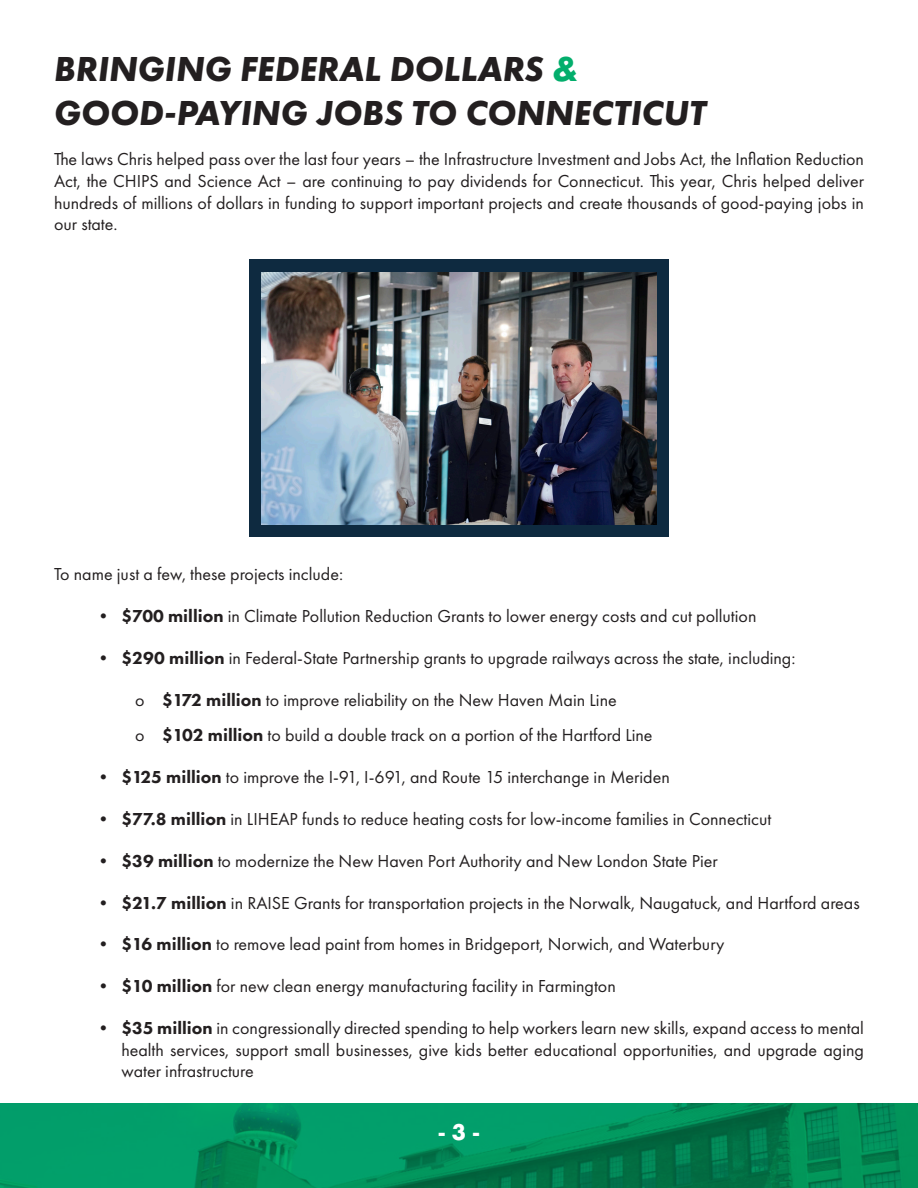
<style>
.page{position:relative;width:918px;height:1188px;background:#fff}
.page>*{position:absolute;margin:0;border:0;box-sizing:border-box;transform-origin:0 0}
.t1{font:italic 700 36px "Futura PT";color:#231f20}
.t2{font:700 21px "Futura";color:#fff}
.t3{font:18px/21.6px "Futura PT";color:#231f20;text-align:justify}
.s1{color:#03ae6c}
.s2{font-weight:800}
</style>
<div class="page">
<img style="left:0;top:1104px;width:918px;height:84px">
<div style="left:249px;top:260px;width:420px;height:277px;background:#0e2a40"></div>
<img style="left:262px;top:273px;width:394px;height:251px">
<p class="t1" style="left:54px;top:47px;width:525px">BRINGING FEDERAL DOLLARS <span class="s1">&amp;</span></p>
<p class="t1" style="left:54px;top:90px;width:654px">GOOD-PAYING JOBS TO CONNECTICUT</p>
<p class="t3" style="left:54px;top:149px;width:812px">The laws Chris helped pass over the last four years – the Infrastructure Investment and Jobs Act, the Inflation Reduction Act, the CHIPS and Science Act – are continuing to pay dividends for Connecticut. This year, Chris helped deliver hundreds of millions of dollars in funding to support important projects and create thousands of good-paying jobs in our state.</p>
<p class="t3" style="left:54px;top:564px;width:291px">To name just a few, these projects include:</p>
<p class="t3" style="left:94px;top:605px;width:663px"><span class="s2">• $700 million</span> in Climate Pollution Reduction Grants to lower energy costs and cut pollution</p>
<p class="t3" style="left:94px;top:647px;width:703px"><span class="s2">• $290 million</span> in Federal-State Partnership grants to upgrade railways across the state, including:</p>
<p class="t3" style="left:135px;top:689px;width:483px">o <span class="s2">$172 million</span> to improve reliability on the New Haven Main Line</p>
<p class="t3" style="left:135px;top:724px;width:519px">o <span class="s2">$102 million</span> to build a double track on a portion of the Hartford Line</p>
<p class="t3" style="left:94px;top:766px;width:577px"><span class="s2">• $125 million</span> to improve the I-91, I-691, and Route 15 interchange in Meriden</p>
<p class="t3" style="left:94px;top:808px;width:678px"><span class="s2">• $77.8 million</span> in LIHEAP funds to reduce heating costs for low-income families in Connecticut</p>
<p class="t3" style="left:94px;top:850px;width:625px"><span class="s2">• $39 million</span> to modernize the New Haven Port Authority and New London State Pier</p>
<p class="t3" style="left:94px;top:892px;width:767px"><span class="s2">• $21.7 million</span> in RAISE Grants for transportation projects in the Norwalk, Naugatuck, and Hartford areas</p>
<p class="t3" style="left:94px;top:934px;width:632px"><span class="s2">• $16 million</span> to remove lead paint from homes in Bridgeport, Norwich, and Waterbury</p>
<p class="t3" style="left:94px;top:975px;width:523px"><span class="s2">• $10 million</span> for new clean energy manufacturing facility in Farmington</p>
<p class="t3" style="left:122px;top:1017px;width:744px;text-indent:-27px"><span class="s2">• $35 million</span> in congressionally directed spending to help workers learn new skills, expand access to mental health services, support small businesses, give kids better educational opportunities, and upgrade aging water infrastructure</p>
<p class="t2" style="left:439px;top:1116px;width:42px">- 3 -</p>
</div>
